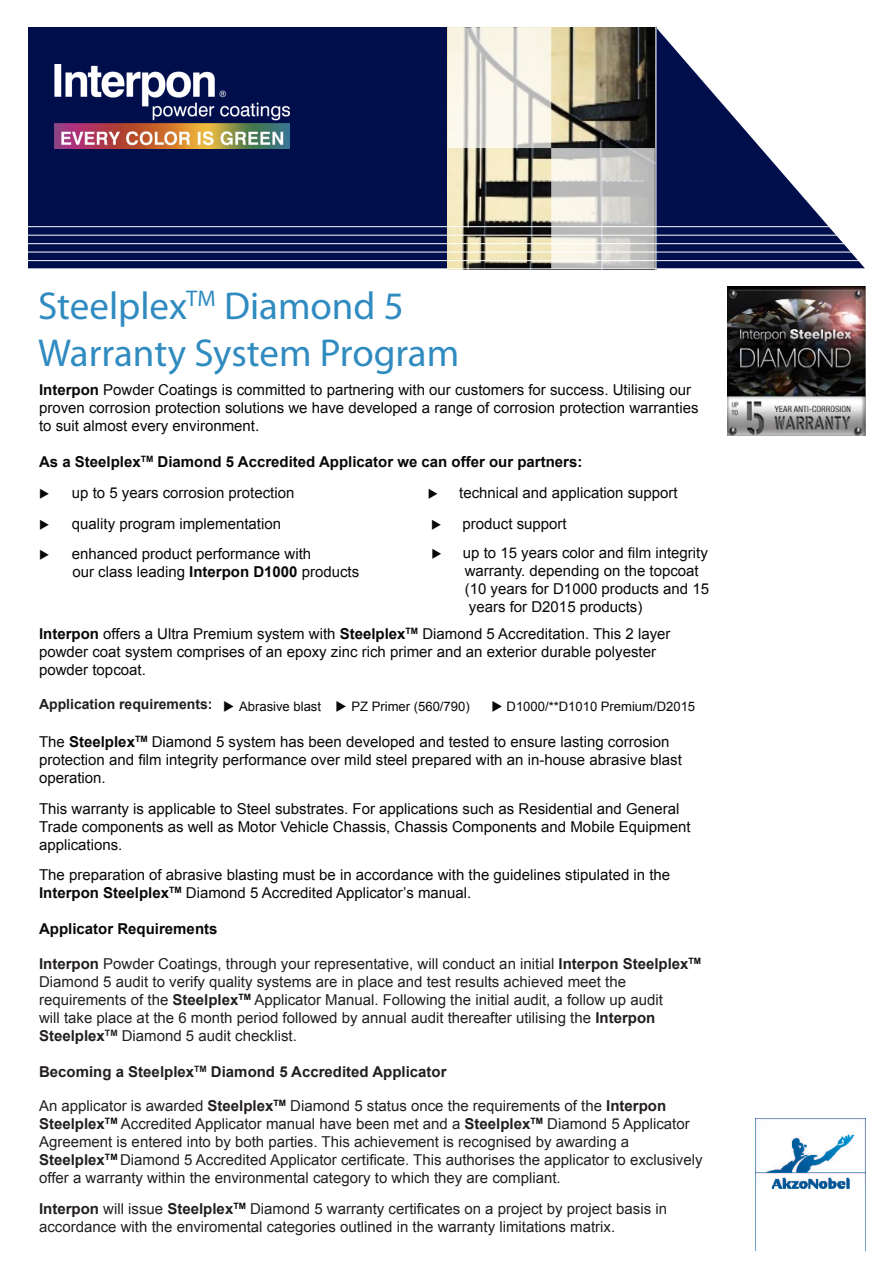
<style>
.page{position:relative;width:893px;height:1263px;background:#fff}
.page>*{position:absolute;margin:0;border:0;box-sizing:border-box;transform-origin:0 0}
.t1{font:39px/46.8px "Myriad Pro";color:#308bc0}
.t2{font:15px/18px "Arial";color:#070907}
.t3{font:15px/18px "Arial";color:#231f20}
.t4{font:700 15px "Arial";color:#070907}
.t5{font:700 15px "Arial";color:#231f20}
.t6{font:700 13.95px "Arial";color:#231f20}
.t7{font:13.05px "Arial";color:#070907}
.s1{font-weight:700}
</style>
<div class="page">
<img style="left:448px;top:27px;width:207px;height:241px">
<img style="left:755px;top:1118px;width:110px;height:132px">
<svg style="left:656px;top:27px;width:209px;height:241px"></svg>
<div style="left:28px;top:27px;width:418px;height:242px;background:#000e4c"></div>
<hr style="left:1px;top:260px;width:892px;height:1px;background:#fff">
<hr style="left:1px;top:226px;width:892px;height:1px;background:#fff">
<hr style="left:0;top:252px;width:893px;height:1px;background:#fff">
<hr style="left:1px;top:243px;width:892px;height:1px;background:#fff">
<hr style="left:2px;top:235px;width:891px;height:1px;background:#fff">
<hr style="left:1px;top:268px;width:892px;height:1px;background:#fff">
<img style="left:728px;top:286px;width:137px;height:149px">
<svg style="left:448px;top:27px;width:103px;height:121px;background:#eceae0"></svg>
<svg style="left:551px;top:148px;width:104px;height:121px;background:#d1d0cc"></svg>
<img style="left:54px;top:64px;width:235px;height:84px">
<p class="t1" style="left:38px;top:282px;width:423px">Steelplex<sup>TM</sup> Diamond 5<br>Warranty System Program</p>
<p class="t2" style="left:39px;top:381px;width:661px"><span class="s1">Interpon</span> Powder Coatings is committed to partnering with our customers for success. Utilising our proven corrosion protection solutions we have developed a range of corrosion protection warranties to suit almost every environment.</p>
<p class="t4" style="left:39px;top:452px;width:545px">As a Steelplex<sup>TM</sup> Diamond 5 Accredited Applicator we can offer our partners:</p>
<p class="t2" style="left:39px;top:484px;width:257px">◆ up to 5 years corrosion protection</p>
<p class="t2" style="left:428px;top:484px;width:251px">◆ technical and application support</p>
<p class="t2" style="left:39px;top:514px;width:244px">◆ quality program implementation</p>
<p class="t2" style="left:431px;top:514px;width:137px">◆ product support</p>
<p class="t2" style="left:72px;top:545px;width:288px;text-indent:-33px">◆ enhanced product performance with<br>our class leading <span class="s1">Interpon D1000</span> products</p>
<p class="t2" style="left:465px;top:544px;width:246px;text-indent:-33px">◆ up to 15 years color and film integrity warranty. depending on the topcoat (10 years for D1000 products and 15 years for D2015 products)</p>
<p class="t2" style="left:39px;top:625px;width:633px"><span class="s1">Interpon</span> offers a Ultra Premium system with <span class="s1">Steelplex</span><sup>TM</sup> Diamond 5 Accreditation. This 2 layer powder coat system comprises of an epoxy zinc rich primer and an exterior durable polyester powder topcoat.</p>
<p class="t6" style="left:39px;top:695px;width:175px">Application requirements:</p>
<p class="t7" style="left:223px;top:698px;width:248px">◆ Abrasive blast ◆ PZ Primer (560/790)</p>
<p class="t7" style="left:491px;top:698px;width:205px">◆ D1000/**D1010 Premium/D2015</p>
<p class="t2" style="left:39px;top:733px;width:644px">The <span class="s1">Steelplex</span><sup>TM</sup> Diamond 5 system has been developed and tested to ensure lasting corrosion protection and film integrity performance over mild steel prepared with an in-house abrasive blast operation.</p>
<p class="t2" style="left:39px;top:799px;width:653px">This warranty is applicable to Steel substrates. For applications such as Residential and General<br>Trade components as well as Motor Vehicle Chassis, Chassis Components and Mobile Equipment applications.</p>
<p class="t2" style="left:39px;top:866px;width:633px">The preparation of abrasive blasting must be in accordance with the guidelines stipulated in the<br><span class="s1">Interpon Steelplex</span><sup>TM</sup> Diamond 5 Accredited Applicator’s manual.</p>
<p class="t4" style="left:39px;top:919px;width:180px">Applicator Requirements</p>
<p class="t3" style="left:39px;top:954px;width:664px"><span class="s1">Interpon</span> Powder Coatings, through your representative, will conduct an initial <span class="s1">Interpon Steelplex</span><sup>TM </sup>Diamond 5 audit to verify quality systems are in place and test results achieved meet the requirements of the <span class="s1">Steelplex</span><sup>TM</sup> Applicator Manual. Following the initial audit, a follow up audit<br>will take place at the 6 month period followed by annual audit thereafter utilising the <span class="s1">Interpon Steelplex</span><sup>TM</sup> Diamond 5 audit checklist.</p>
<p class="t5" style="left:39px;top:1061px;width:409px">Becoming a Steelplex<sup>TM</sup> Diamond 5 Accredited Applicator</p>
<p class="t3" style="left:39px;top:1097px;width:665px">An applicator is awarded <span class="s1">Steelplex</span><sup>TM</sup> Diamond 5 status once the requirements of the <span class="s1">Interpon Steelplex</span><sup>TM</sup> Accredited Applicator manual have been met and a <span class="s1">Steelplex</span><sup>TM</sup> Diamond 5 Applicator Agreement is entered into by both parties. This achievement is recognised by awarding a <span class="s1">Steelplex</span><sup>TM</sup> Diamond 5 Accredited Applicator certificate. This authorises the applicator to exclusively offer a warranty within the environmental category to which they are compliant.</p>
<p class="t3" style="left:39px;top:1199px;width:629px"><span class="s1">Interpon</span> will issue <span class="s1">Steelplex</span><sup>TM</sup> Diamond 5 warranty certificates on a project by project basis in accordance with the enviromental categories outlined in the warranty limitations matrix.</p>
</div>
